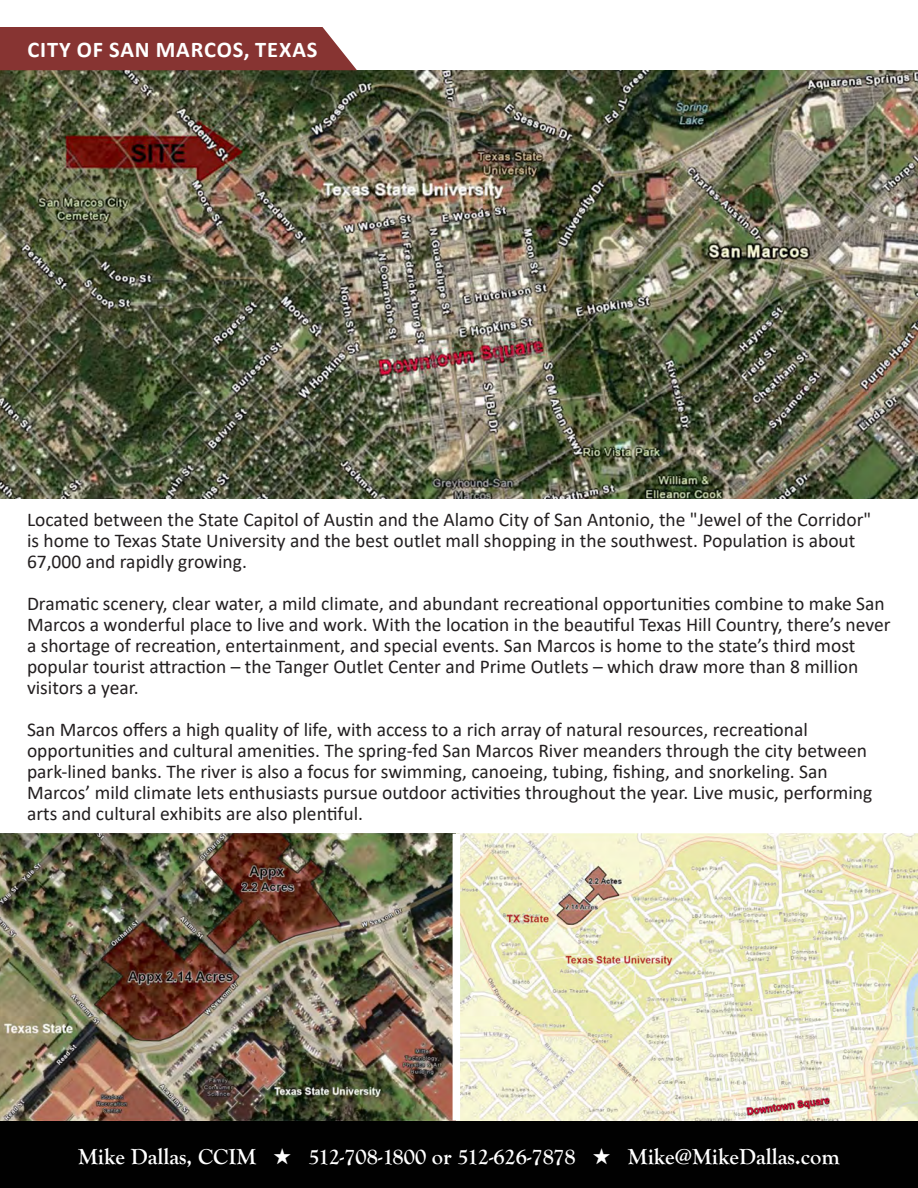
<style>
.page{position:relative;width:918px;height:1188px;background:#fff}
.page>*{position:absolute;margin:0;border:0;box-sizing:border-box;transform-origin:0 0}
.t1{font:700 22.5px "Goudy Old Style T";color:#fff}
.t2{font:700 22.5px "Calibri";letter-spacing:.04em;color:#fff}
.t3{font:19.5px/21px "Calibri";color:#231f20}
</style>
<div class="page">
<img style="left:0;top:70px;width:918px;height:428px">
<div style="left:0;top:1120px;width:918px;height:68px;background:#010101"></div>
<div style="left:0;top:27px;width:357px;height:43px;background:#873432"></div>
<img style="left:0;top:834px;width:918px;height:286px">
<div style="left:453px;top:834px;width:7px;height:287px;background:#fff"></div>
<p class="t2" style="left:27px;top:34px;width:292px">CITY OF SAN MARCOS, TEXAS</p>
<p class="t3" style="left:27px;top:509px;width:846px">Located between the State Capitol of Austin and the Alamo City of San Antonio, the "Jewel of the Corridor" is home to Texas State University and the best outlet mall shopping in the southwest. Population is about<br>67,000 and rapidly growing.</p>
<p class="t3" style="left:27px;top:593px;width:865px">Dramatic scenery, clear water, a mild climate, and abundant recreational opportunities combine to make San Marcos a wonderful place to live and work. With the location in the beautiful Texas Hill Country, there’s never a shortage of recreation, entertainment, and special events. San Marcos is home to the state’s third most popular tourist attraction – the Tanger Outlet Center and Prime Outlets – which draw more than 8 million visitors a year.</p>
<p class="t3" style="left:27px;top:719px;width:847px">San Marcos offers a high quality of life, with access to a rich array of natural resources, recreational opportunities and cultural amenities. The spring-fed San Marcos River meanders through the city between park-lined banks. The river is also a focus for swimming, canoeing, tubing, fishing, and snorkeling. San Marcos’ mild climate lets enthusiasts pursue outdoor activities throughout the year. Live music, performing arts and cultural exhibits are also plentiful.</p>
<p class="t1" style="left:78px;top:1144px;width:763px">Mike Dallas, CCIM ★ 512-708-1800 or 512-626-7878 ★ Mike@MikeDallas.com</p>
</div>
